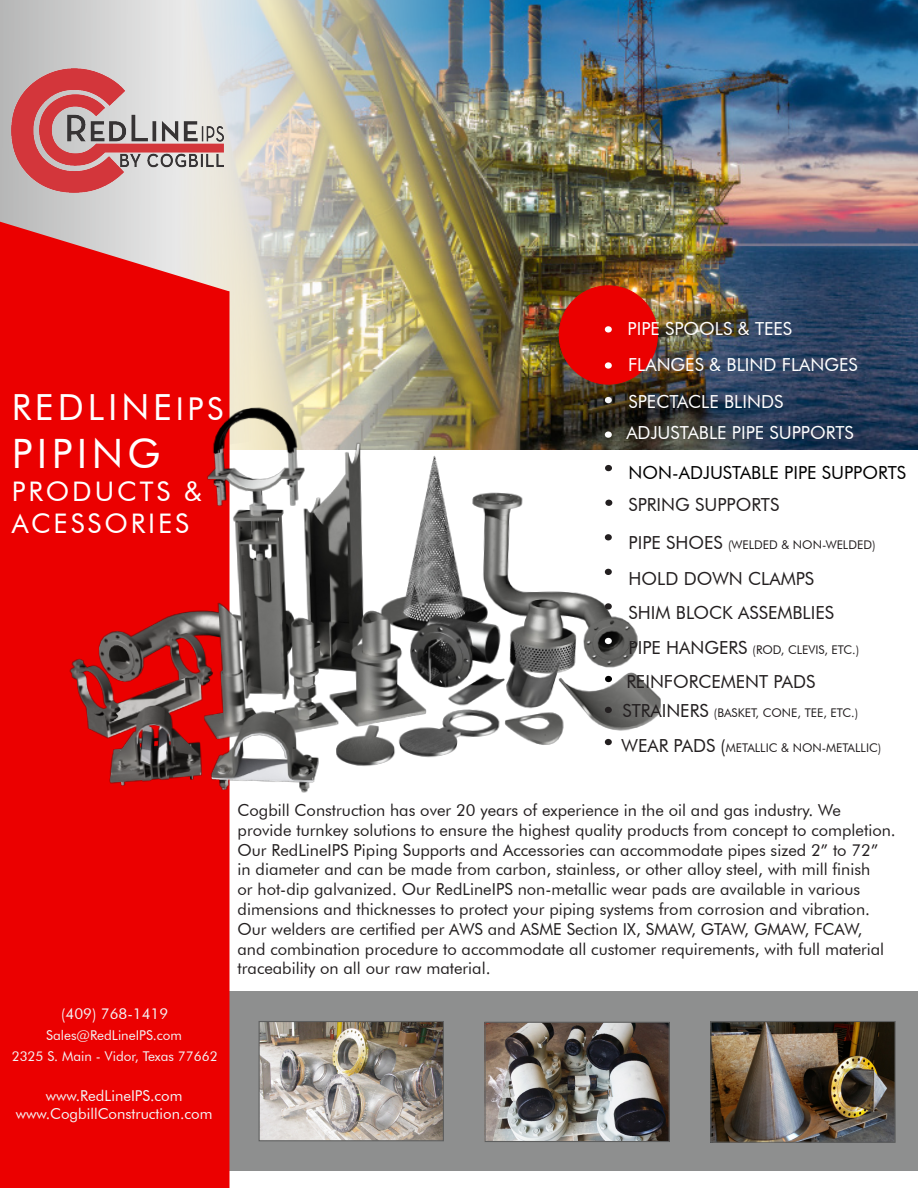
<style>
.page{position:relative;width:918px;height:1188px;background:#fff}
.page>*{position:absolute;margin:0;border:0;box-sizing:border-box;transform-origin:0 0}
.t1{font:54px "Futura BT";color:#231f20;scale:1.1 1}
.t2{font:54px "Futura BT";color:#fff;scale:1.1 1}
.t3{font:54px "Futura BT";color:#f4f5f6;scale:1.1 1}
.t4{font:54px "Futura BT";color:#000;scale:1.1 1}
.t5{font:40.5px "Futura BT";letter-spacing:.11em;color:#fff}
.t6{font:36px "Futura BT";letter-spacing:.11em;color:#fff}
.t7{font:27px/32.4px "Futura BT";letter-spacing:.11em;color:#fff}
.t8{font:18px "Futura BT";color:#fff}
.t9{font:18px "Futura BT";color:#231f20}
.t10{font:18px "Futura BT";color:#000}
.t11{font:16.5px/19.8px "Futura BT";color:#231f20}
.t12{font:15px "Futura BT";color:#f4f5f6}
.t13{font:13.5px "Futura BT";color:#f4f5f6}
.t14{font:12px "Futura BT";color:#231f20}
.s1{font-size:31.5px}
.s2{font-size:18px}
</style>
<div class="page">
<img style="left:269px;top:0;width:649px;height:450px">
<div style="left:202px;top:992px;width:716px;height:179px;background:#8e8f8f"></div>
<svg style="left:0;top:0;width:269px;height:357px;background:#d7d7d4"></svg>
<svg style="left:0;top:214px;width:230px;height:974px;background:#e91212"></svg>
<img style="left:12px;top:69px;width:211px;height:124px">
<div style="left:559px;top:286px;width:98px;height:98px;background:#eb0000;border-radius:50%"></div>
<img style="left:261px;top:1023px;width:181px;height:116px">
<div style="left:259px;top:1021px;width:185px;height:120px;border:1px solid #5e5f5f"></div>
<img style="left:712px;top:1023px;width:182px;height:118px">
<div style="left:710px;top:1021px;width:186px;height:122px;border:1px solid #5e5f5f"></div>
<img style="left:486px;top:1024px;width:182px;height:116px">
<div style="left:484px;top:1022px;width:186px;height:120px;border:1px solid #5e5f5f"></div>
<img style="left:3px;top:357px;width:661px;height:486px">
<p class="t6" style="left:12px;top:385px;width:213px">REDLINE<span class="s1">IPS</span></p>
<p class="t5" style="left:12px;top:429px;width:150px">PIPING</p>
<p class="t7" style="left:12px;top:475px;width:192px">PRODUCTS &amp;<br>ACESSORIES</p>
<p class="t2" style="left:600px;top:296px;width:17px">·</p>
<p class="t8" style="left:628px;top:317px;width:166px">PIPE SPOOLS &amp; TEES</p>
<p class="t2" style="left:600px;top:333px;width:17px">·</p>
<p class="t3" style="left:600px;top:367px;width:17px">·</p>
<p class="t2" style="left:600px;top:402px;width:17px">·</p>
<p class="t8" style="left:628px;top:354px;width:231px">FLANGES &amp; BLIND FLANGES</p>
<p class="t8" style="left:629px;top:390px;width:156px">SPECTACLE BLINDS</p>
<p class="t8" style="left:626px;top:422px;width:229px">ADJUSTABLE PIPE SUPPORTS</p>
<p class="t1" style="left:600px;top:435px;width:17px">·</p>
<p class="t10" style="left:629px;top:462px;width:279px">NON-ADJUSTABLE PIPE SUPPORTS</p>
<p class="t1" style="left:600px;top:470px;width:17px">·</p>
<p class="t1" style="left:600px;top:504px;width:17px">·</p>
<p class="t9" style="left:629px;top:493px;width:152px">SPRING SUPPORTS</p>
<p class="t14" style="left:629px;top:537px;width:248px"><span class="s2">PIPE SHOES</span> (WELDED &amp; NON-WELDED)</p>
<p class="t1" style="left:600px;top:539px;width:17px">·</p>
<p class="t9" style="left:629px;top:567px;width:187px">HOLD DOWN CLAMPS</p>
<p class="t1" style="left:600px;top:573px;width:17px">·</p>
<p class="t9" style="left:629px;top:602px;width:207px">SHIM BLOCK ASSEMBLIES</p>
<p class="t2" style="left:600px;top:608px;width:17px">·</p>
<p class="t4" style="left:600px;top:646px;width:17px">·</p>
<p class="t14" style="left:629px;top:642px;width:232px"><span class="s2">PIPE HANGERS</span> (ROD, CLEVIS, ETC.)</p>
<p class="t9" style="left:626px;top:671px;width:191px">REINFORCEMENT PADS</p>
<p class="t1" style="left:600px;top:677px;width:17px">·</p>
<p class="t14" style="left:622px;top:705px;width:237px"><span class="s2">STRAINERS</span> (BASKET, CONE, TEE, ETC.)</p>
<p class="t1" style="left:600px;top:709px;width:17px">·</p>
<p class="t14" style="left:622px;top:741px;width:261px"><span class="s2">WEAR PADS (</span>METALLIC &amp; NON-METALLIC)</p>
<p class="t12" style="left:61px;top:1005px;width:109px">(409) 768-1419</p>
<p class="t13" style="left:46px;top:1027px;width:137px">Sales@RedLineIPS.com</p>
<p class="t13" style="left:12px;top:1048px;width:208px">2325 S. Main - Vidor, Texas 77662</p>
<p class="t12" style="left:46px;top:1087px;width:138px">www.RedLineIPS.com</p>
<p class="t12" style="left:16px;top:1105px;width:198px">www.CogbillConstruction.com</p>
<p class="t11" style="left:238px;top:800px;width:605px">Cogbill Construction has over 20 years of experience in the oil and gas industry. We</p>
<p class="t11" style="left:238px;top:820px;width:660px">provide turnkey solutions to ensure the highest quality products from concept to completion.<br>Our RedLineIPS Piping Supports and Accessories can accommodate pipes sized 2” to 72”</p>
<p class="t11" style="left:238px;top:860px;width:634px">in diameter and can be made from carbon, stainless, or other alloy steel, with mill finish</p>
<p class="t11" style="left:238px;top:879px;width:624px">or hot-dip galvanized. Our RedLineIPS non-metallic wear pads are available in various</p>
<p class="t11" style="left:238px;top:899px;width:634px">dimensions and thicknesses to protect your piping systems from corrosion and vibration.<br>Our welders are certified per AWS and ASME Section IX, SMAW, GTAW, GMAW, FCAW,</p>
<p class="t11" style="left:238px;top:939px;width:648px">and combination procedure to accommodate all customer requirements, with full material</p>
<p class="t11" style="left:238px;top:959px;width:254px">traceability on all our raw material.</p>
</div>
